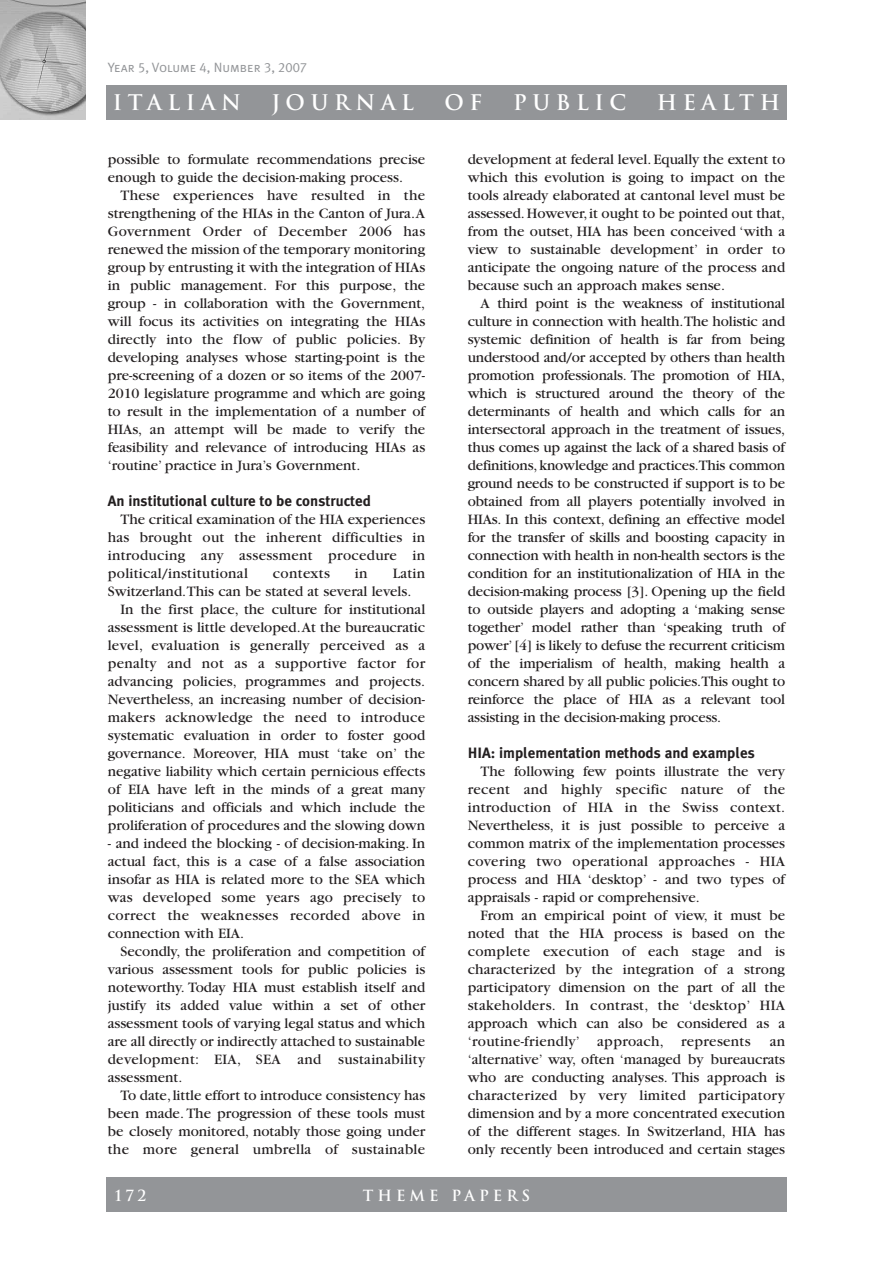
<style>
.page{position:relative;width:893px;height:1263px;background:#fff}
.page>*{position:absolute;margin:0;border:0;box-sizing:border-box;transform-origin:0 0}
.t1{font:700 21px "Trajan";letter-spacing:.265em;color:#fff}
.t2{font:15px/18px "Garamond";color:#231f20;text-align:justify}
.t3{font:15px "Garamond";letter-spacing:.02em;color:#231f20}
.t4{font:700 15px "Meta Plus";color:#231f20}
.t5{font:700 15px "Trajan";letter-spacing:.265em;color:#fff}
.t6{font:13.5px "Meta Plus Normal Caps";color:#939598}
</style>
<div class="page">
<div style="left:106px;top:85px;width:681px;height:34px;background:#939598"></div>
<div style="left:106px;top:1178px;width:681px;height:34px;background:#939598"></div>
<img style="left:0;top:0;width:85px;height:119px">
<p class="t6" style="left:108px;top:59px;width:201px">Year 5, Volume 4, Number 3, 2007</p>
<h1 class="t1" style="left:113px;top:90px;width:130px">ITALIAN</h1>
<h1 class="t1" style="left:272px;top:90px;width:144px">JOURNAL</h1>
<h1 class="t1" style="left:445px;top:90px;width:39px">O F</h1>
<h1 class="t1" style="left:513px;top:90px;width:115px">PUBLIC</h1>
<h1 class="t1" style="left:657px;top:90px;width:125px">HEALTH</h1>
<p class="t2" style="left:108px;top:151px;width:319px">possible to formulate recommendations precise enough to guide the decision-making process.</p>
<p class="t2" style="left:108px;top:187px;width:319px;text-indent:13px">These experiences have resulted in the strengthening of the HIAs in the Canton of Jura.A Government Order of December 2006 has renewed the mission of the temporary monitoring group by entrusting it with the integration of HIAs in public management. For this purpose, the group - in collaboration with the Government, will focus its activities on integrating the HIAs directly into the flow of public policies. By developing analyses whose starting-point is the pre-screening of a dozen or so items of the 2007- 2010 legislature programme and which are going to result in the implementation of a number of HIAs, an attempt will be made to verify the feasibility and relevance of introducing HIAs as ‘routine’ practice in Jura’s Government.</p>
<p class="t4" style="left:108px;top:492px;width:265px">An institutional culture to be constructed</p>
<p class="t2" style="left:108px;top:511px;width:319px;text-indent:13px">The critical examination of the HIA experiences has brought out the inherent difficulties in introducing any assessment procedure in political/institutional</p>
<p class="t3" style="left:273px;top:568px;width:58px">contexts</p>
<p class="t2" style="left:355px;top:565px;width:14px">in</p>
<p class="t2" style="left:393px;top:565px;width:34px">Latin</p>
<p class="t2" style="left:108px;top:583px;width:305px">Switzerland.This can be stated at several levels.</p>
<p class="t2" style="left:121px;top:601px;width:306px">In the first place, the culture for institutional</p>
<p class="t2" style="left:108px;top:619px;width:319px">assessment is little developed.At the bureaucratic</p>
<p class="t3" style="left:108px;top:640px;width:319px">level, evaluation is generally perceived as a</p>
<p class="t3" style="left:108px;top:658px;width:319px">penalty and not as a supportive factor for</p>
<p class="t2" style="left:108px;top:673px;width:319px">advancing policies, programmes and projects.</p>
<p class="t2" style="left:108px;top:691px;width:319px">Nevertheless, an increasing number of decision-</p>
<p class="t3" style="left:108px;top:712px;width:319px">makers acknowledge the need to introduce</p>
<p class="t2" style="left:108px;top:727px;width:319px">systematic evaluation in order to foster good</p>
<p class="t2" style="left:108px;top:745px;width:319px">governance. Moreover, HIA must ‘take on’ the</p>
<p class="t2" style="left:108px;top:763px;width:319px">negative liability which certain pernicious effects</p>
<p class="t2" style="left:108px;top:781px;width:319px">of EIA have left in the minds of a great many</p>
<p class="t2" style="left:108px;top:799px;width:319px">politicians and officials and which include the</p>
<p class="t2" style="left:108px;top:817px;width:319px">proliferation of procedures and the slowing down</p>
<p class="t2" style="left:108px;top:835px;width:319px">- and indeed the blocking - of decision-making. In actual fact, this is a case of a false association insofar as HIA is related more to the SEA which was developed some years ago precisely to correct the weaknesses recorded above in connection with EIA.</p>
<p class="t2" style="left:108px;top:943px;width:319px;text-indent:13px">Secondly, the proliferation and competition of various assessment tools for public policies is noteworthy. Today HIA must establish itself and justify its added value within a set of other assessment tools of varying legal status and which are all directly or indirectly attached to sustainable development: EIA, SEA and sustainability assessment.</p>
<p class="t2" style="left:108px;top:1087px;width:319px;text-indent:13px">To date,little effort to introduce consistency has been made. The progression of these tools must be closely monitored, notably those going under the more general umbrella of sustainable</p>
<p class="t2" style="left:468px;top:151px;width:319px">development at federal level. Equally the extent to which this evolution is going to impact on the tools already elaborated at cantonal level must be assessed.However,it ought to be pointed out that, from the outset, HIA has been conceived ‘with a view to sustainable development’ in order to anticipate the ongoing nature of the process and because such an approach makes sense.</p>
<p class="t2" style="left:468px;top:295px;width:319px;text-indent:13px">A third point is the weakness of institutional culture in connection with health.The holistic and systemic definition of health is far from being understood and/or accepted by others than health promotion professionals. The promotion of HIA, which is structured around the theory of the determinants of health and which calls for an intersectoral approach in the treatment of issues, thus comes up against the lack of a shared basis of definitions,knowledge and practices.This common ground needs to be constructed if support is to be obtained from all players potentially involved in HIAs. In this context, defining an effective model for the transfer of skills and boosting capacity in connection with health in non-health sectors is the condition for an institutionalization of HIA in the decision-making process [3]. Opening up the field to outside players and adopting a ‘making sense together’ model rather than ‘speaking truth of power’[4] is likely to defuse the recurrent criticism of the imperialism of health, making health a concern shared by all public policies.This ought to reinforce the place of HIA as a relevant tool assisting in the decision-making process.</p>
<p class="t4" style="left:468px;top:744px;width:288px">HIA: implementation methods and examples</p>
<p class="t2" style="left:468px;top:763px;width:319px;text-indent:13px">The following few points illustrate the very recent and highly specific nature of the introduction of HIA in the Swiss context.<br>Nevertheless, it is just possible to perceive a common matrix of the implementation processes covering two operational approaches - HIA process and HIA ‘desktop’ - and two types of appraisals - rapid or comprehensive.</p>
<p class="t2" style="left:468px;top:907px;width:319px;text-indent:13px">From an empirical point of view, it must be noted that the HIA process is based on the complete execution of each stage and is characterized by the integration of a strong participatory dimension on the part of all the stakeholders. In contrast, the ‘desktop’ HIA approach which can also be considered as a ‘routine-friendly’ approach, represents</p>
<p class="t2" style="left:468px;top:1033px;width:319px;text-indent:302px">an ‘alternative’ way, often ‘managed by bureaucrats who are conducting analyses. This approach is characterized by very limited participatory dimension and by a more concentrated execution of the different stages. In Switzerland, HIA has only recently been introduced and certain stages</p>
<p class="t5" style="left:115px;top:1186px;width:33px">172</p>
<p class="t5" style="left:363px;top:1186px;width:169px">THEME PAPERS</p>
</div>
